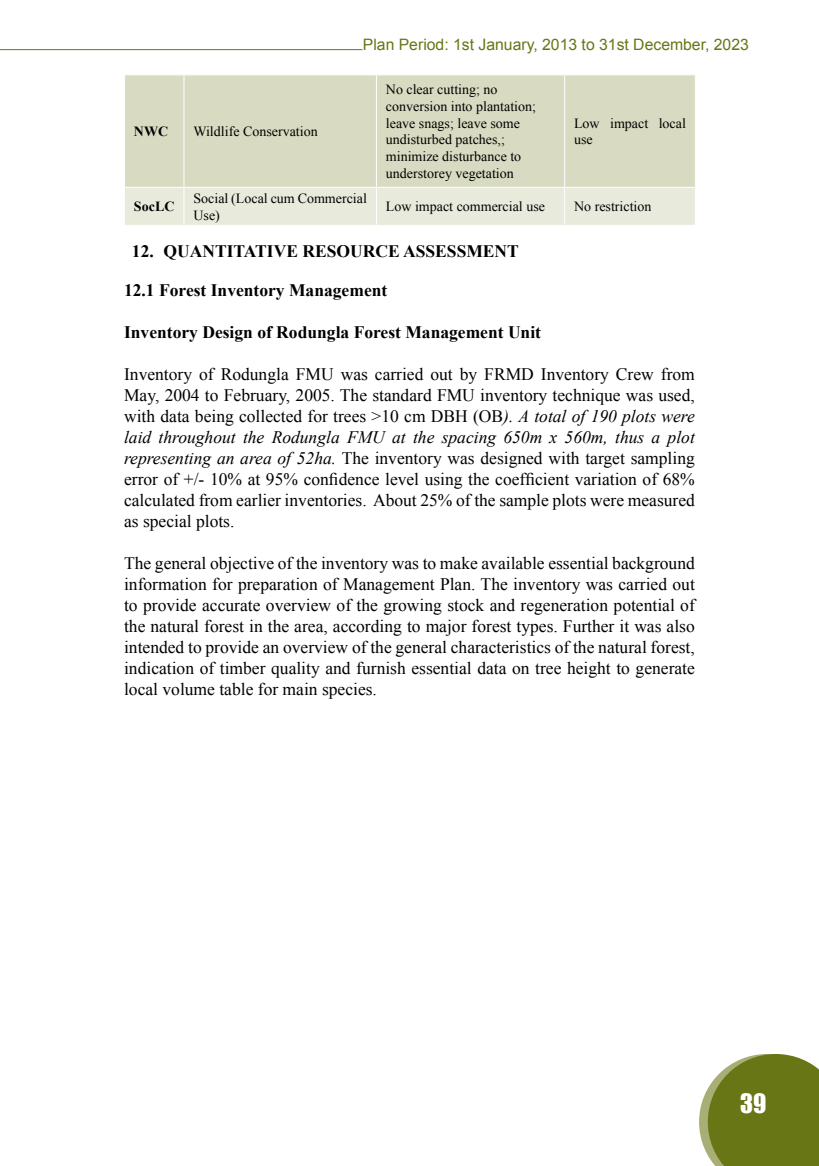
<style>
.page{position:relative;width:819px;height:1166px;background:#fff}
.page>*{position:absolute;margin:0;border:0;box-sizing:border-box;transform-origin:0 0}
.t1{font:24.5px "Impact";color:#fff}
.t2{font:17.5px/21px "Times New Roman";color:#000;text-align:justify}
.t3{font:700 17.5px "Times New Roman";color:#000}
.t4{font:15.75px "Arial";color:#687615}
.t5{font:14px/16.8px "Times New Roman";color:#000}
.t6{font:700 14px "Times New Roman";color:#000}
.s1{font-style:italic}
</style>
<div class="page">
<hr style="left:0;top:49px;width:362px;height:1px;background:#687615">
<svg style="left:699px;top:1054px;width:120px;height:112px;background:#7d8936"></svg>
<div style="left:125px;top:75px;width:569px;height:112px;background:#d8dbc1"></div>
<div style="left:125px;top:188px;width:569px;height:37px;background:#e8eadc"></div>
<hr style="left:183px;top:75px;width:1px;height:112px;background:#fff">
<hr style="left:376px;top:75px;width:1px;height:112px;background:#fff">
<hr style="left:564px;top:75px;width:1px;height:112px;background:#fff">
<hr style="left:183px;top:188px;width:1px;height:37px;background:#fff">
<hr style="left:376px;top:188px;width:1px;height:37px;background:#fff">
<hr style="left:564px;top:188px;width:1px;height:37px;background:#fff">
<p class="t6" style="left:134px;top:123px;width:36px">NWC</p>
<p class="t5" style="left:193px;top:123px;width:126px">Wildlife Conservation</p>
<p class="t4" style="left:363px;top:36px;width:387px">Plan Period: 1st January, 2013 to 31st December, 2023</p>
<p class="t5" style="left:386px;top:81px;width:152px">No clear cutting; no conversion into plantation; leave snags; leave some undisturbed patches,; minimize disturbance to understorey vegetation</p>
<p class="t5" style="left:574px;top:114px;width:113px">Low impact local use</p>
<p class="t6" style="left:134px;top:198px;width:42px">SocLC</p>
<p class="t5" style="left:193px;top:189px;width:175px">Social (Local cum Commercial<br>Use)</p>
<p class="t5" style="left:386px;top:198px;width:161px">Low impact commercial use</p>
<p class="t5" style="left:574px;top:198px;width:79px">No restriction</p>
<p class="t3" style="left:132px;top:241px;width:388px">12. QUANTITATIVE RESOURCE ASSESSMENT</p>
<p class="t3" style="left:124px;top:280px;width:265px">12.1 Forest Inventory Management</p>
<p class="t3" style="left:124px;top:322px;width:418px">Inventory Design of Rodungla Forest Management Unit</p>
<p class="t2" style="left:124px;top:363px;width:572px">Inventory of Rodungla FMU was carried out by FRMD Inventory Crew from May, 2004 to February, 2005. The standard FMU inventory technique was used, with data being collected for trees &gt;10 cm DBH (OB<span class="s1">). A total of 190 plots were laid throughout the Rodungla FMU at the spacing 650m x 560m, thus a plot representing an area of 52ha.</span> The inventory was designed with target sampling error of +/- 10% at 95% confidence level using the coefficient variation of 68% calculated from earlier inventories. About 25% of the sample plots were measured as special plots.</p>
<p class="t2" style="left:124px;top:552px;width:572px">The general objective of the inventory was to make available essential background information for preparation of Management Plan. The inventory was carried out to provide accurate overview of the growing stock and regeneration potential of the natural forest in the area, according to major forest types. Further it was also intended to provide an overview of the general characteristics of the natural forest, indication of timber quality and furnish essential data on tree height to generate local volume table for main species.</p>
<h1 class="t1" style="left:740px;top:1084px;width:28px">39</h1>
</div>
